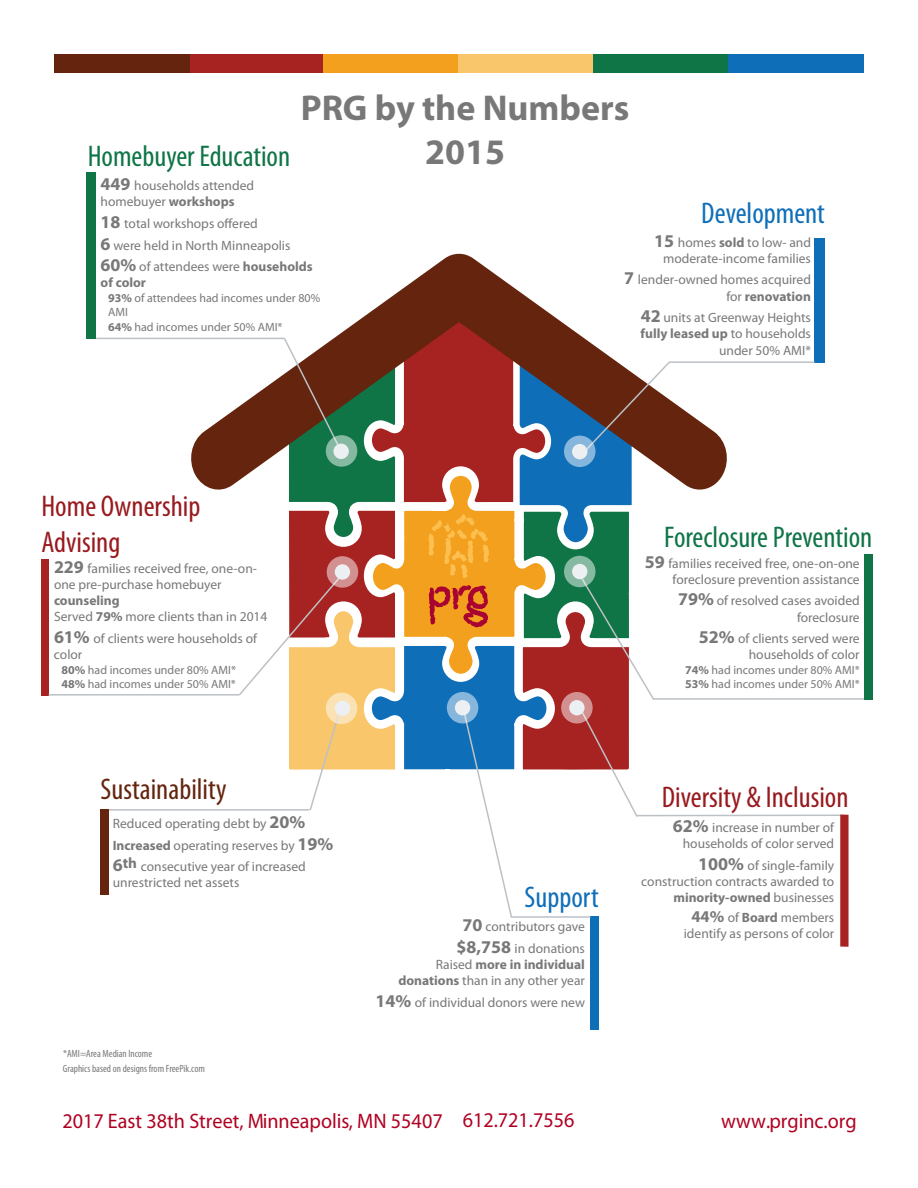
<style>
.page{position:relative;width:918px;height:1188px;background:#fff}
.page>*{position:absolute;margin:0;border:0;box-sizing:border-box;transform-origin:0 0}
.t1{font:700 36px/43.2px "Myriad Pro";color:#777877;text-align:center}
.t2{font:condensed 30px/36px "Myriad Pro";color:#981a1e}
.t3{font:condensed 30px "Myriad Pro";color:#0f7446}
.t4{font:condensed 30px "Myriad Pro";color:#0f6eb8}
.t5{font:condensed 30px "Myriad Pro";color:#64250f}
.t6{font:21px "Myriad Pro";color:#b00021;scale:.96 1}
.t7{font:13.5px/16.2px "Myriad Pro";color:#777877;text-align:right}
.t8{font:700 13.5px/16.2px "Myriad Pro";color:#777877;text-align:right}
.t9{font:12px/14.4px "Myriad Pro";color:#777877}
.t10{font:condensed 10.5px "Myriad Pro";color:#777877}
.s1{font-weight:700;font-size:18px}
.s2{font-weight:700}
.s3{font-weight:400}
.s4{font-weight:700;font-size:16.5px}
</style>
<div class="page">
<div style="left:590px;top:916px;width:9px;height:114px;background:#0f6eb8"></div>
<div style="left:188px;top:54px;width:135px;height:18px;background:#a72322"></div>
<div style="left:54px;top:54px;width:135px;height:18px;background:#64240d"></div>
<div style="left:323px;top:54px;width:135px;height:18px;background:#f2a01e"></div>
<div style="left:458px;top:54px;width:136px;height:18px;background:#f9c66b"></div>
<div style="left:594px;top:54px;width:135px;height:18px;background:#0f7446"></div>
<div style="left:729px;top:54px;width:135px;height:18px;background:#0f6eb8"></div>
<svg style="left:187px;top:253px;width:540px;height:237px"></svg>
<div style="left:41px;top:559px;width:8px;height:137px;background:#a72322"></div>
<div style="left:87px;top:173px;width:9px;height:166px;background:#0f7446"></div>
<div style="left:815px;top:238px;width:10px;height:125px;background:#0f6eb8"></div>
<div style="left:101px;top:809px;width:8px;height:85px;background:#64240d"></div>
<div style="left:864px;top:554px;width:8px;height:146px;background:#0f7446"></div>
<hr style="left:636px;top:815px;width:205px;height:1px;background:#bcc1c6">
<hr style="left:109px;top:809px;width:201px;height:2px;background:#bcc1c6">
<hr style="left:49px;top:694px;width:190px;height:2px;background:#bcc1c6">
<hr style="left:654px;top:698px;width:210px;height:2px;background:#bcc1c6">
<hr style="left:669px;top:361px;width:146px;height:2px;background:#bcc1c6">
<hr style="left:96px;top:338px;width:188px;height:1px;background:#bcc1c6">
<div style="left:840px;top:815px;width:9px;height:132px;background:#a72322"></div>
<svg style="left:237px;top:303px;width:435px;height:615px"></svg>
<svg style="left:327px;top:556px;width:31px;height:32px"></svg>
<svg style="left:564px;top:556px;width:32px;height:31px"></svg>
<svg style="left:564px;top:436px;width:32px;height:31px"></svg>
<svg style="left:326px;top:435px;width:31px;height:32px"></svg>
<svg style="left:561px;top:692px;width:32px;height:31px"></svg>
<svg style="left:447px;top:692px;width:31px;height:31px"></svg>
<svg style="left:326px;top:693px;width:31px;height:31px"></svg>
<div style="left:335px;top:564px;width:15px;height:16px;background:#edf0f2;border-radius:50%"></div>
<div style="left:572px;top:564px;width:15px;height:15px;background:#edf0f2;border-radius:50%"></div>
<div style="left:572px;top:444px;width:15px;height:15px;background:#edf0f2;border-radius:50%"></div>
<div style="left:333px;top:444px;width:16px;height:15px;background:#edf0f2;border-radius:50%"></div>
<div style="left:569px;top:700px;width:16px;height:15px;background:#edf0f2;border-radius:50%"></div>
<div style="left:455px;top:700px;width:15px;height:15px;background:#edf0f2;border-radius:50%"></div>
<div style="left:335px;top:701px;width:15px;height:15px;background:#edf0f2;border-radius:50%"></div>
<h2 class="t3" style="left:88px;top:138px;width:204px">Homebuyer Education</h2>
<h1 class="t1" style="left:301px;top:87px;width:330px">PRG by the Numbers<br>2015</h1>
<p class="t7" style="left:101px;top:178px;width:155px;text-align:left"><span class="s1">449</span> households attended homebuyer <span class="s2">workshops</span></p>
<p class="t7" style="left:101px;top:213px;width:214px;line-height:21.6px;text-align:left"><span class="s1">18</span> total workshops offered<br><span class="s1">6</span> were held in North Minneapolis<br><span class="s1">60%</span> of attendees were <span class="s2">households</span></p>
<p class="t8" style="left:101px;top:275px;width:47px">of color</p>
<p class="t9" style="left:108px;top:291px;width:214px"><span class="s2">93%</span> of attendees had incomes under 80%<br>AMI<br><span class="s2">64%</span> had incomes under 50% AMI*</p>
<h2 class="t4" style="left:701px;top:195px;width:125px">Development</h2>
<p class="t7" style="left:654px;top:234px;width:158px"><span class="s1">15</span> homes <span class="s2">sold</span> to low- and moderate-income families</p>
<p class="t7" style="left:624px;top:272px;width:188px"><span class="s1">7</span> lender-owned homes acquired for <span class="s2">renovation</span></p>
<p class="t7" style="left:641px;top:310px;width:172px"><span class="s1">42</span> units at Greenway Heights <span class="s2">fully leased up</span> to households under 50% AMI*</p>
<h2 class="t2" style="left:41px;top:488px;width:160px">Home Ownership<br>Advising</h2>
<p class="t7" style="left:54px;top:560px;width:205px;text-align:left"><span class="s1">229</span> families received free, one-on&shy;one pre-purchase homebuyer</p>
<p class="t7" style="left:54px;top:593px;width:215px;text-align:left"><span class="s2">counseling<br></span>Served <span class="s2">79%</span> more clients than in 2014</p>
<p class="t7" style="left:54px;top:631px;width:205px;text-align:left"><span class="s1">61%</span> of clients were households of color</p>
<p class="t9" style="left:62px;top:663px;width:176px"><span class="s2">80%</span> had incomes under 80% AMI*<br><span class="s2">48%</span> had incomes under 50% AMI*</p>
<h2 class="t5" style="left:101px;top:771px;width:127px">Sustainability</h2>
<p class="t7" style="left:113px;top:813px;width:222px;line-height:21.6px;text-align:left">Reduced operating debt by <span class="s1">20%<br></span><span class="s2">Increased</span> operating reserves by <span class="s1">19%<br>6</span><sup>th</sup> consecutive year of increased</p>
<p class="t7" style="left:113px;top:875px;width:128px">unrestricted net assets</p>
<p class="t10" style="left:63px;top:1047px;width:91px">*AMI=Area Median Income</p>
<p class="t10" style="left:63px;top:1062px;width:144px">Graphics based on designs from FreePik.com</p>
<h2 class="t4" style="left:525px;top:879px;width:76px">Support</h2>
<p class="t7" style="left:456px;top:916px;width:130px;line-height:21.6px;text-align:center"><span class="s1">70</span> contributors gave <span class="s1">$8,758</span> in donations</p>
<p class="t8" style="left:398px;top:957px;width:188px"><span class="s3">Raised</span> more in individual donations <span class="s3">than in any other year</span></p>
<p class="t7" style="left:375px;top:994px;width:211px"><span class="s1">14%</span> of individual donors were new</p>
<h2 class="t3" style="left:664px;top:519px;width:210px">Foreclosure Prevention</h2>
<p class="t7" style="left:645px;top:555px;width:216px"><span class="s1">59</span> families received free, one-on-one foreclosure prevention assistance</p>
<p class="t7" style="left:678px;top:593px;width:183px"><span class="s1">79%</span> of resolved cases avoided foreclosure</p>
<p class="t7" style="left:699px;top:631px;width:163px"><span class="s1">52%</span> of clients served were households of color</p>
<p class="t9" style="left:685px;top:663px;width:176px"><span class="s2">74%</span> had incomes under 80% AMI*<br><span class="s2">53%</span> had incomes under 50% AMI*</p>
<h2 class="t2" style="left:662px;top:779px;width:188px">Diversity &amp; Inclusion</h2>
<p class="t7" style="left:673px;top:820px;width:163px"><span class="s1">62%</span> increase in number of households of color served</p>
<p class="t7" style="left:641px;top:858px;width:194px"><span class="s1">100%</span> of single-family construction contracts awarded to <span class="s2">minority-owned</span> businesses</p>
<p class="t7" style="left:684px;top:910px;width:152px;text-align:center"><span class="s4">44%</span> of <span class="s2">Board</span> members identify as persons of color</p>
<h3 class="t6" style="left:62px;top:1110px;width:535px">2017 East 38th Street, Minneapolis, MN 55407 612.721.7556</h3>
<h3 class="t6" style="left:721px;top:1110px;width:143px">www.prginc.org</h3>
</div>
